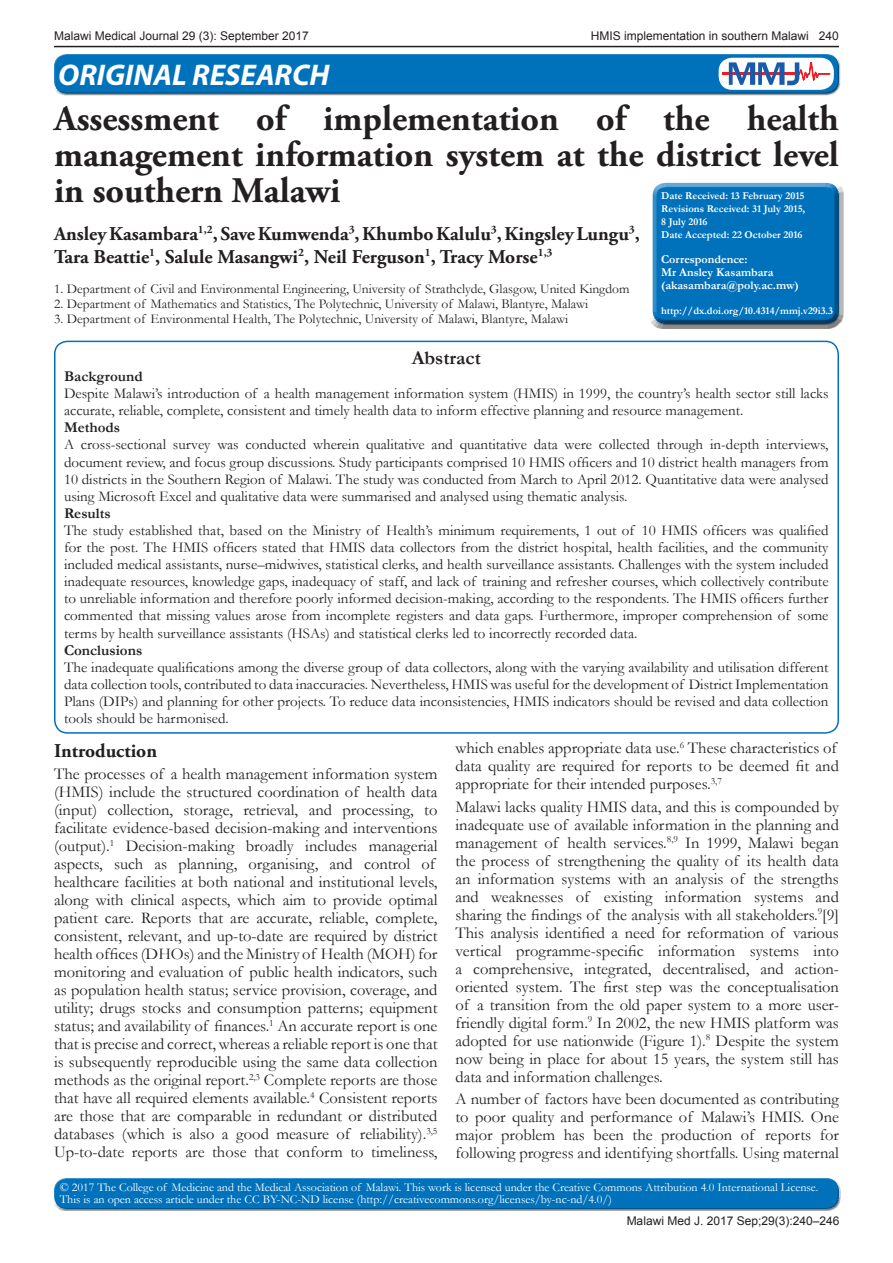
<style>
.page{position:relative;width:893px;height:1263px;background:#fff}
.page>*{position:absolute;margin:0;border:0;box-sizing:border-box;transform-origin:0 0}
.MMJ_Article_Title{font:700 36px/36px "Adobe Garamond Pro";color:#231f20;text-align:justify}
.t1{font:italic 700 30px "Myriad Pro";color:#fff}
.MMJ_Author_Name{font:700 19.5px/23.4px "Adobe Garamond Pro";color:#231f20}
.MMJ_Heading_1{font:700 19.5px "Adobe Garamond Pro";color:#231f20}
.MMJ_Main_Abstract_He{font:700 19.5px "Garamond";color:#231f20}
.MMJ_Body_Text{font:16.5px/18px "Garamond";color:#231f20}
.MMJ_Abstract_Text{font:15px/17.1px "Garamond";color:#231f20;text-align:justify}
.MMJ_Abstract_Heading{font:700 15px "Garamond";color:#231f20}
.MMJ_Author_Instituti{font:13.5px "Garamond";color:#231f20}
.t2{font:12px/12px "Garamond";color:#fff}
.MMJ_Article_heading{font:12px "Arial";color:#231f20}
.t3{font:700 12px/12.8px "Garamond";color:#fff}
.t4{font:700 10.5px/12.8px "Garamond";color:#fff}
</style>
<div class="page">
<hr style="left:54px;top:46px;width:785px;height:1px;background:#231f20">
<div style="left:54px;top:341px;width:785px;height:393px;border:2px solid #0072bc;border-radius:13px"></div>
<div style="left:648px;top:178px;width:196px;height:143px;background:#fff;opacity:.75"></div>
<div style="left:648px;top:185px;width:196px;height:144px;background:#231f20;opacity:.75"></div>
<div style="left:52px;top:1176px;width:789px;height:28px;background:#fff;opacity:.75"></div>
<div style="left:52px;top:1181px;width:789px;height:30px;background:#231f20;opacity:.75"></div>
<div style="left:52px;top:52px;width:788px;height:39px;background:#fff;opacity:.75"></div>
<div style="left:52px;top:59px;width:788px;height:36px;background:#231f20;opacity:.75"></div>
<div style="left:719px;top:58px;width:115px;height:32px;background:#fff;border-radius:13px"></div>
<hr style="left:722px;top:72px;width:77px;height:3px;background:#ee1d23">
<svg style="left:729px;top:62px;width:101px;height:23px"></svg>
<p class="MMJ_Article_heading" style="left:54px;top:28px;width:256px">Malawi Medical Journal 29 (3): September 2017</p>
<p class="MMJ_Article_heading" style="left:591px;top:28px;width:250px">HMIS implementation in southern Malawi 240</p>
<h2 class="t1" style="left:58px;top:55px;width:273px">ORIGINAL RESEARCH</h2>
<p class="MMJ_Article_Title" style="left:54px;top:102px;width:786px">Assessment of implementation of the health management information system at the district level in southern Malawi</p>
<p class="t4" style="left:661px;top:190px;width:146px">Date Received: 13 February 2015<br>Revisions Received: 31 July 2015,<br>8 July 2016<br>Date Accepted: 22 October 2016</p>
<p class="t3" style="left:661px;top:253px;width:139px">Correspondence:<br>Mr Ansley Kasambara (akasambara@poly.ac.mw)</p>
<p class="t4" style="left:661px;top:305px;width:173px">http://dx.doi.org/10.4314/mmj.v29i3.3</p>
<p class="MMJ_Author_Name" style="left:54px;top:222px;width:587px">Ansley Kasambara<sup>1,2</sup>, Save Kumwenda<sup>3</sup>, Khumbo Kalulu<sup>3</sup>, Kingsley Lungu<sup>3</sup>,<br>Tara Beattie<sup>1</sup>, Salule Masangwi<sup>2</sup>, Neil Ferguson<sup>1</sup>, Tracy Morse<sup>1,3</sup></p>
<p class="MMJ_Author_Instituti" style="left:54px;top:280px;width:577px">1. Department of Civil and Environmental Engineering, University of Strathclyde, Glasgow, United Kingdom</p>
<p class="MMJ_Author_Instituti" style="left:54px;top:295px;width:536px">2. Department of Mathematics and Statistics, The Polytechnic, University of Malawi, Blantyre, Malawi</p>
<p class="MMJ_Author_Instituti" style="left:54px;top:310px;width:516px">3. Department of Environmental Health, The Polytechnic, University of Malawi, Blantyre, Malawi</p>
<p class="MMJ_Main_Abstract_He" style="left:412px;top:344px;width:71px">Abstract</p>
<p class="MMJ_Abstract_Heading" style="left:64px;top:366px;width:80px">Background</p>
<p class="MMJ_Abstract_Text" style="left:64px;top:384px;width:766px">Despite Malawi’s introduction of a health management information system (HMIS) in 1999, the country’s health sector still lacks accurate, reliable, complete, consistent and timely health data to inform effective planning and resource management.</p>
<p class="MMJ_Abstract_Heading" style="left:64px;top:417px;width:58px">Methods</p>
<p class="MMJ_Abstract_Text" style="left:64px;top:436px;width:766px">A cross-sectional survey was conducted wherein qualitative and quantitative data were collected through in-depth interviews, document review, and focus group discussions. Study participants comprised 10 HMIS officers and 10 district health managers from 10 districts in the Southern Region of Malawi. The study was conducted from March to April 2012. Quantitative data were analysed using Microsoft Excel and qualitative data were summarised and analysed using thematic analysis.</p>
<p class="MMJ_Abstract_Heading" style="left:64px;top:503px;width:48px">Results</p>
<p class="MMJ_Abstract_Text" style="left:64px;top:521px;width:766px">The study established that, based on the Ministry of Health’s minimum requirements, 1 out of 10 HMIS officers was qualified for the post. The HMIS officers stated that HMIS data collectors from the district hospital, health facilities, and the community included medical assistants, nurse–midwives, statistical clerks, and health surveillance assistants. Challenges with the system included inadequate resources, knowledge gaps, inadequacy of staff, and lack of training and refresher courses, which collectively contribute to unreliable information and therefore poorly informed decision-making, according to the respondents. The HMIS officers further commented that missing values arose from incomplete registers and data gaps. Furthermore, improper comprehension of some terms by health surveillance assistants (HSAs) and statistical clerks led to incorrectly recorded data.</p>
<p class="MMJ_Abstract_Heading" style="left:64px;top:640px;width:80px">Conclusions</p>
<p class="MMJ_Abstract_Text" style="left:64px;top:658px;width:766px">The inadequate qualifications among the diverse group of data collectors, along with the varying availability and utilisation different data collection tools, contributed to data inaccuracies. Nevertheless, HMIS was useful for the development of District Implementation Plans (DIPs) and planning for other projects. To reduce data inconsistencies, HMIS indicators should be revised and data collection tools should be harmonised.</p>
<p class="MMJ_Heading_1" style="left:54px;top:739px;width:105px">Introduction</p>
<p class="MMJ_Body_Text" style="left:54px;top:764px;width:385px">The processes of a health management information system (HMIS) include the structured coordination of health data (input) collection, storage, retrieval, and processing, to facilitate evidence-based decision-making and interventions (output).<sup>1</sup> Decision-making broadly includes managerial aspects, such as planning, organising, and control of healthcare facilities at both national and institutional levels, along with clinical aspects, which aim to provide optimal patient care. Reports that are accurate, reliable, complete, consistent, relevant, and up-to-date are required by district health offices (DHOs) and the Ministry of Health (MOH) for monitoring and evaluation of public health indicators, such as population health status; service provision, coverage, and utility; drugs stocks and consumption patterns; equipment status; and availability of finances.<sup>1</sup> An accurate report is one that is precise and correct, whereas a reliable report is one that is subsequently reproducible using the same data collection methods as the original report.<sup>2,3</sup> Complete reports are those that have all required elements available.<sup>4</sup> Consistent reports are those that are comparable in redundant or distributed databases (which is also a good measure of reliability).<sup>3,5<br></sup>Up-to-date reports are those that conform to timeliness,</p>
<p class="MMJ_Body_Text" style="left:455px;top:739px;width:385px">which enables appropriate data use.<sup>6</sup> These characteristics of data quality are required for reports to be deemed fit and appropriate for their intended purposes.<sup>3,7</sup></p>
<p class="MMJ_Body_Text" style="left:455px;top:797px;width:385px;text-align:justify">Malawi lacks quality HMIS data, and this is compounded by inadequate use of available information in the planning and management of health services.<sup>8,9</sup> In 1999, Malawi began the process of strengthening the quality of its health data an information systems with an analysis of the strengths and weaknesses of existing information systems and sharing the findings of the analysis with all stakeholders.<sup>9</sup>[9] This analysis identified a need for reformation of various vertical programme-specific information systems into a comprehensive, integrated, decentralised, and action&shy;oriented system. The first step was the conceptualisation of a transition from the old paper system to a more user&shy;friendly digital form.<sup>9</sup> In 2002, the new HMIS platform was adopted for use nationwide (Figure 1).<sup>8</sup> Despite the system now being in place for about 15 years, the system still has data and information challenges.</p>
<p class="MMJ_Body_Text" style="left:455px;top:1089px;width:385px;text-align:justify">A number of factors have been documented as contributing to poor quality and performance of Malawi’s HMIS. One major problem has been the production of reports for following progress and identifying shortfalls. Using maternal</p>
<p class="t2" style="left:60px;top:1181px;width:760px">© 2017 The College of Medicine and the Medical Association of Malawi. This work is licensed under the Creative Commons Attribution 4.0 International License.<br>This is an open access article under the CC BY-NC-ND license (http://creativecommons.org/licenses/by-nc-nd/4.0/)</p>
<p class="MMJ_Article_heading" style="left:627px;top:1213px;width:214px">Malawi Med J. 2017 Sep;29(3):240–246</p>
</div>
